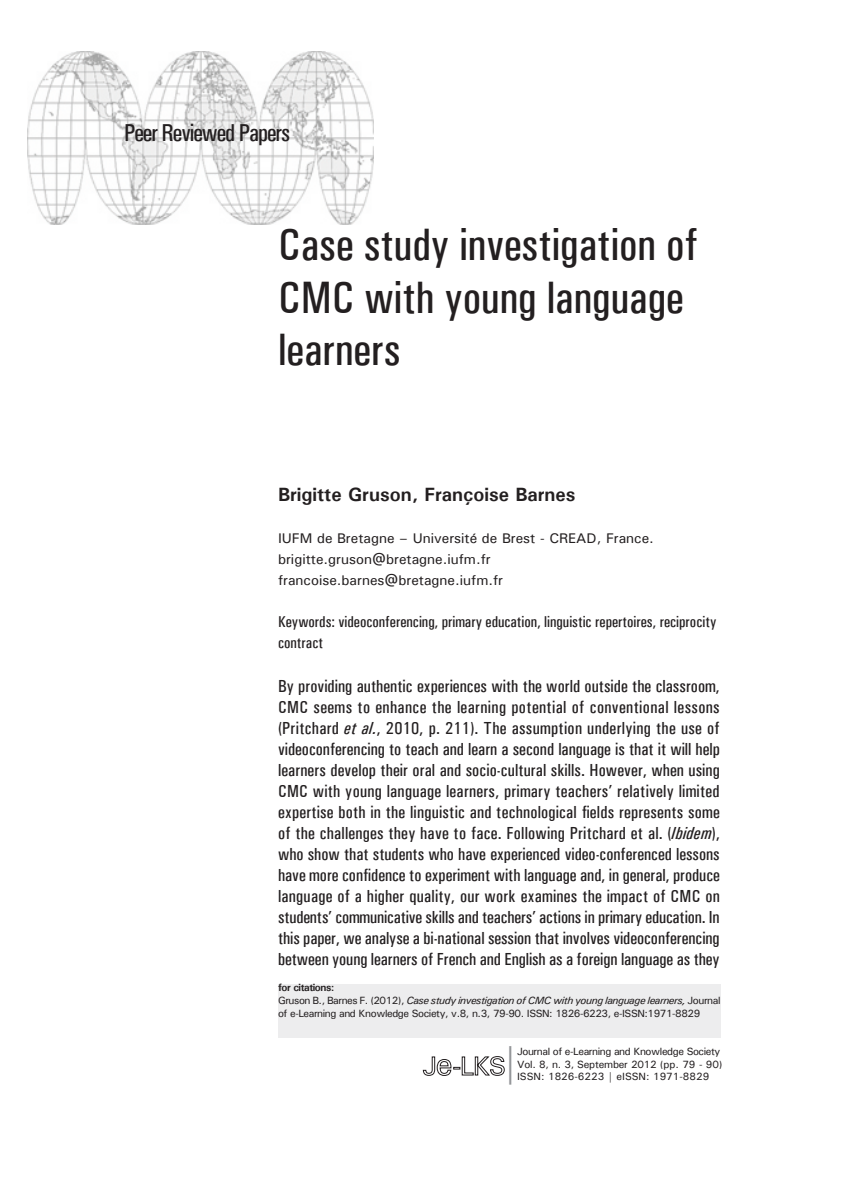
<style>
.page{position:relative;width:844px;height:1191px;background:#fff}
.page>*{position:absolute;margin:0;border:0;box-sizing:border-box;transform-origin:0 0}
.b_TITOLONE{font:500 condensed 45.5px/52.5px "Univers";color:#231f20}
.NOTA_articolo{font:700 condensed 38.5px "Univers";color:#939598}
.t1{font:500 condensed 24.5px "Univers";letter-spacing:-.04em;color:#231f20}
.d_SOTTOAUTORI{font:700 19.25px "Univers";color:#231f20}
.e_ABSTRACT_testo{font:500 condensed 17.5px/21px "Univers";letter-spacing:-.005em;color:#231f20;text-align:justify}
.e_ABSTRACT_testo-2{font:500 condensed 15.75px/21px "Univers";color:#231f20}
.e_ABSTRACT_testo-3{font:500 14px "Univers";color:#231f20}
.t2{font:500 10.5px/12.2px "Univers";letter-spacing:-.04em;color:#231f20}
.t3{font:500 10.5px "Univers";color:#231f20}
.t4{font:700 10.5px "Univers";letter-spacing:-.04em;color:#231f20}
.s1{font-style:italic}
</style>
<div class="page">
<svg style="left:423px;top:1056px;width:81px;height:19px"></svg>
<img style="left:28px;top:51px;width:345px;height:174px">
<div style="left:278px;top:984px;width:442px;height:54px;background:#ededee"></div>
<p class="t1" style="left:124px;top:118px;width:168px">Peer Reviewed Papers</p>
<p class="b_TITOLONE" style="left:278px;top:218px;width:421px">Case study investigation of<br>CMC with young language learners</p>
<p class="d_SOTTOAUTORI" style="left:278px;top:482px;width:299px">Brigitte Gruson, Françoise Barnes</p>
<p class="e_ABSTRACT_testo-3" style="left:278px;top:529px;width:377px">IUFM de Bretagne – Université de Brest - CREAD, France.</p>
<p class="e_ABSTRACT_testo-3" style="left:278px;top:550px;width:214px">brigitte.gruson@bretagne.iufm.fr</p>
<p class="e_ABSTRACT_testo-3" style="left:278px;top:571px;width:226px">francoise.barnes@bretagne.iufm.fr</p>
<p class="e_ABSTRACT_testo-2" style="left:278px;top:611px;width:440px">Keywords: videoconferencing, primary education, linguistic repertoires, reciprocity contract</p>
<p class="e_ABSTRACT_testo" style="left:278px;top:675px;width:443px">By providing authentic experiences with the world outside the classroom, CMC seems to enhance the learning potential of conventional lessons (Pritchard <span class="s1">et al.</span>, 2010, p. 211). The assumption underlying the use of videoconferencing to teach and learn a second language is that it will help learners develop their oral and socio-cultural skills. However, when using CMC with young language learners, primary teachers’ relatively limited expertise both in the linguistic and technological fields represents some of the challenges they have to face. Following Pritchard et al. (<span class="s1">Ibidem</span>), who show that students who have experienced video-conferenced lessons have more confidence to experiment with language and, in general, produce language of a higher quality, our work examines the impact of CMC on students’ communicative skills and teachers’ actions in primary education. In this paper, we analyse a bi-national session that involves videoconferencing between young learners of French and English as a foreign language as they</p>
<p class="t4" style="left:278px;top:981px;width:58px">for citations:</p>
<p class="t2" style="left:278px;top:994px;width:444px">Gruson B., Barnes F. (2012), <span class="s1">Case study investigation of CMC with young language learners,</span> Journal of e-Learning and Knowledge Society, v.8, n.3, 79-90. ISSN: 1826-6223, e-ISSN:1971-8829</p>
<p class="NOTA_articolo" style="left:501px;top:1038px;width:21px">|</p>
<p class="t2" style="left:517px;top:1045px;width:207px">Journal of e-Learning and Knowledge Society<br>Vol. 8, n. 3, September 2012 (pp. 79 - 90)</p>
<p class="t3" style="left:517px;top:1069px;width:194px">ISSN: 1826-6223 | eISSN: 1971-8829</p>
</div>
